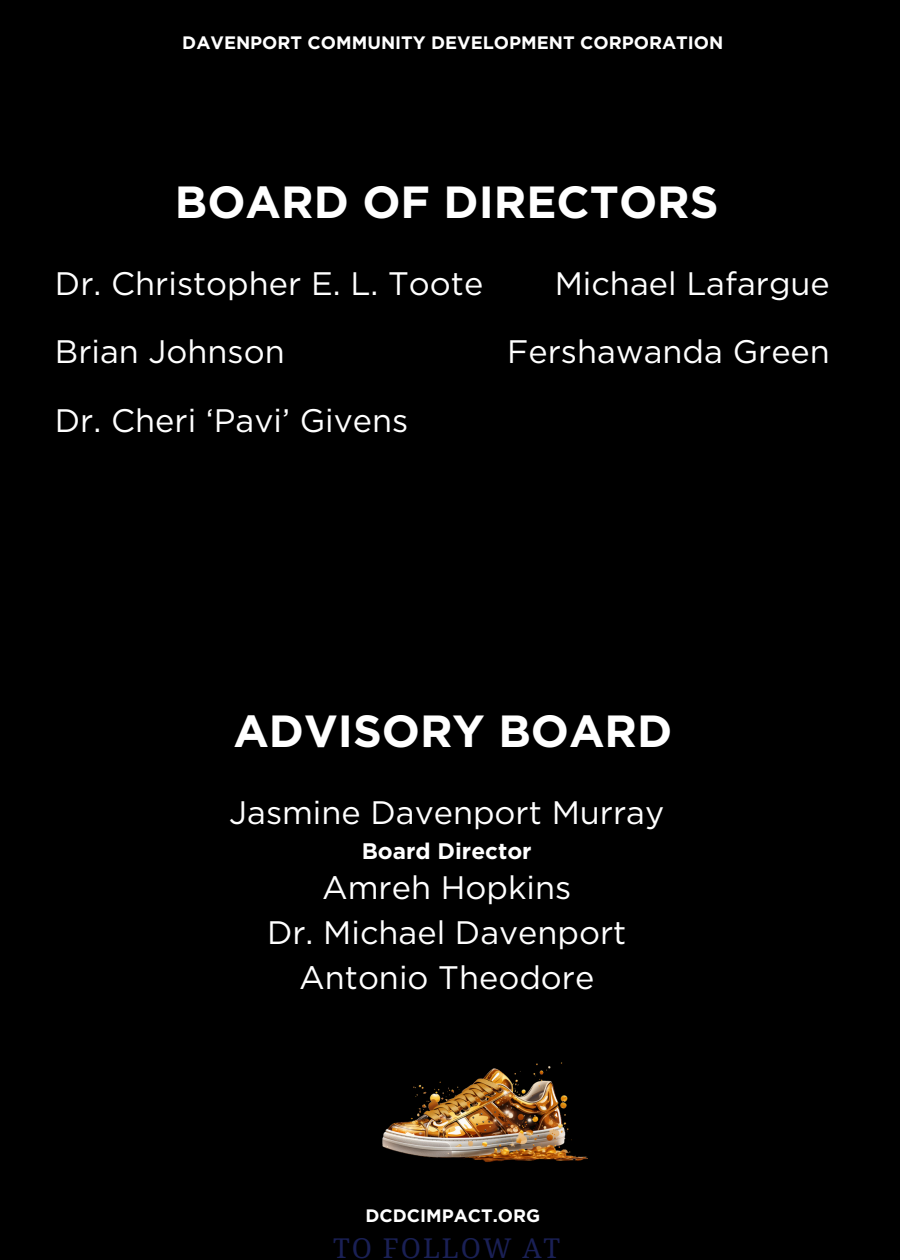
<style>
.page{position:relative;width:900px;height:1260px;background:#000}
.page>*{position:absolute;margin:0;border:0;box-sizing:border-box;transform-origin:0 0}
.t1{font:700 45px "Gotham";color:#fff}
.t2{font:32.5px "Gotham";color:#fff}
.t3{font:27.25px "Droid Serif";letter-spacing:.07em;color:#1a2055}
.t4{font:700 22.5px "Gotham";color:#fff}
.t5{font:700 18px "Gotham";color:#fff}
</style>
<div class="page">
<img style="left:382px;top:1062px;width:206px;height:100px">
<p class="t5" style="left:182px;top:32px;width:543px">DAVENPORT COMMUNITY DEVELOPMENT CORPORATION</p>
<p class="t1" style="left:175px;top:175px;width:545px">BOARD OF DIRECTORS</p>
<p class="t2" style="left:55px;top:264px;width:430px">Dr. Christopher E. L. Toote</p>
<p class="t2" style="left:55px;top:332px;width:231px">Brian Johnson</p>
<p class="t2" style="left:55px;top:401px;width:355px">Dr. Cheri ‘Pavi’ Givens</p>
<p class="t2" style="left:555px;top:264px;width:277px">Michael Lafargue</p>
<p class="t2" style="left:507px;top:332px;width:324px">Fershawanda Green</p>
<p class="t1" style="left:233px;top:704px;width:440px">ADVISORY BOARD</p>
<p class="t2" style="left:229px;top:792px;width:436px">Jasmine Davenport Murray</p>
<p class="t4" style="left:362px;top:838px;width:171px">Board Director</p>
<p class="t2" style="left:322px;top:867px;width:251px">Amreh Hopkins</p>
<p class="t2" style="left:267px;top:912px;width:361px">Dr. Michael Davenport</p>
<p class="t2" style="left:299px;top:957px;width:297px">Antonio Theodore</p>
<p class="t5" style="left:365px;top:1204px;width:176px">DCDCIMPACT.ORG</p>
<p class="t3" style="left:333px;top:1233px;width:229px">TO FOLLOW AT</p>
</div>
